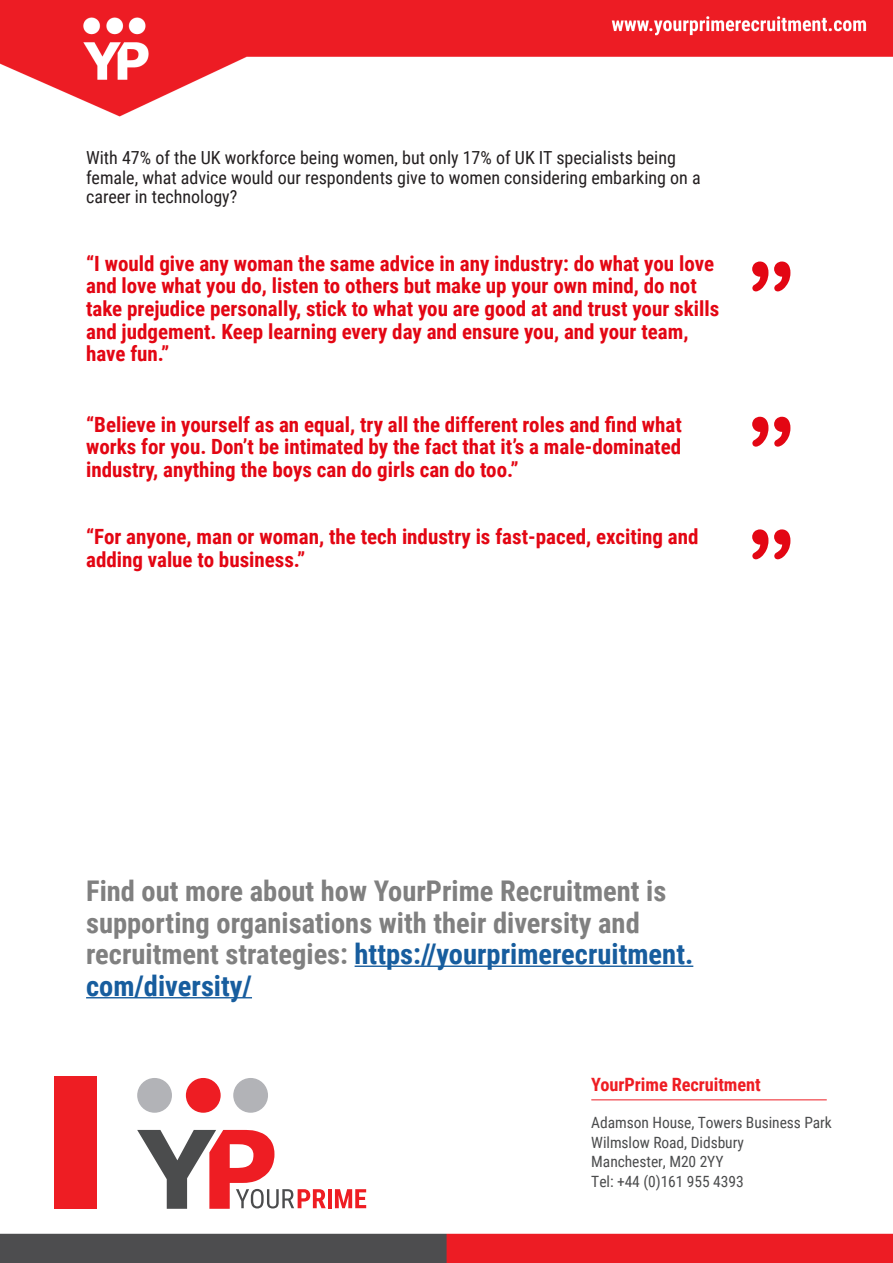
<style>
.page{position:relative;width:893px;height:1263px;background:#fff}
.page>*{position:absolute;margin:0;border:0;box-sizing:border-box;transform-origin:0 0}
.t1{font:102px "Arial Rounded MT Bold";color:#e30613}
.SUBHEADING{font:700 28.5px/31.5px "Roboto Condensed";color:#808080}
.Red_bold{font:700 21px/22.5px "Roboto Condensed";color:#e30613}
.t2{font:700 18.3px "Roboto Condensed";letter-spacing:-.005em;color:#ee1d23}
.Red_bold-2{font:18px/19.5px "Roboto Condensed";color:#231f20}
.t3{font:15.45px/19.8px "Roboto Condensed";letter-spacing:-.005em;color:#4b4c4d}
.s1{color:#175d9e}
</style>
<div class="page">
<img style="left:0;top:0;width:893px;height:1263px">
<hr style="left:355px;top:965px;width:338px;height:2px;background:#175d9e">
<hr style="left:86px;top:997px;width:166px;height:1px;background:#175d9e">
<div style="left:54px;top:1077px;width:43px;height:132px;background:#ee1d23"></div>
<hr style="left:591px;top:1099px;width:236px;height:1px;background:#ee1d23">
<div style="left:233px;top:1078px;width:35px;height:35px;background:#b2b3b7;border-radius:50%"></div>
<div style="left:137px;top:1078px;width:35px;height:35px;background:#b2b3b7;border-radius:50%"></div>
<div style="left:186px;top:1078px;width:35px;height:35px;background:#ee1d23;border-radius:50%"></div>
<svg style="left:137px;top:1130px;width:189px;height:79px"></svg>
<hr style="left:328px;top:1189px;width:4px;height:19px;background:#ee1d23">
<svg style="left:335px;top:1189px;width:31px;height:19px"></svg>
<p class="Red_bold-2" style="left:86px;top:148px;width:616px">With 47% of the UK workforce being women, but only 17% of UK IT specialists being female, what advice would our respondents give to women considering embarking on a career in technology?</p>
<p class="Red_bold" style="left:86px;top:251px;width:635px">“I would give any woman the same advice in any industry: do what you love and love what you do, listen to others but make up your own mind, do not take prejudice personally, stick to what you are good at and trust your skills and judgement. Keep learning every day and ensure you, and your team, have fun.”</p>
<p class="Red_bold" style="left:86px;top:412px;width:597px;text-align:justify">“Believe in yourself as an equal, try all the different roles and find what works for you. Don’t be intimated by the fact that it’s a male-dominated industry, anything the boys can do girls can do too.”</p>
<p class="Red_bold" style="left:86px;top:524px;width:614px">“For anyone, man or woman, the tech industry is fast-paced, exciting and adding value to business.”</p>
<p class="t1" style="left:748px;top:239px;width:48px">”</p>
<p class="t1" style="left:748px;top:394px;width:48px">”</p>
<p class="t1" style="left:748px;top:507px;width:48px">”</p>
<p class="SUBHEADING" style="left:86px;top:874px;width:609px">Find out more about how YourPrime Recruitment is supporting organisations with their diversity and recruitment strategies: <span class="s1">https://yourprimerecruitment. com/diversity/</span></p>
<p class="t2" style="left:591px;top:1071px;width:171px">YourPrime Recruitment</p>
<p class="t3" style="left:591px;top:1112px;width:242px">Adamson House, Towers Business Park<br>Wilmslow Road, Didsbury<br>Manchester, M20 2YY<br>Tel: +44 (0)161 955 4393</p>
</div>
